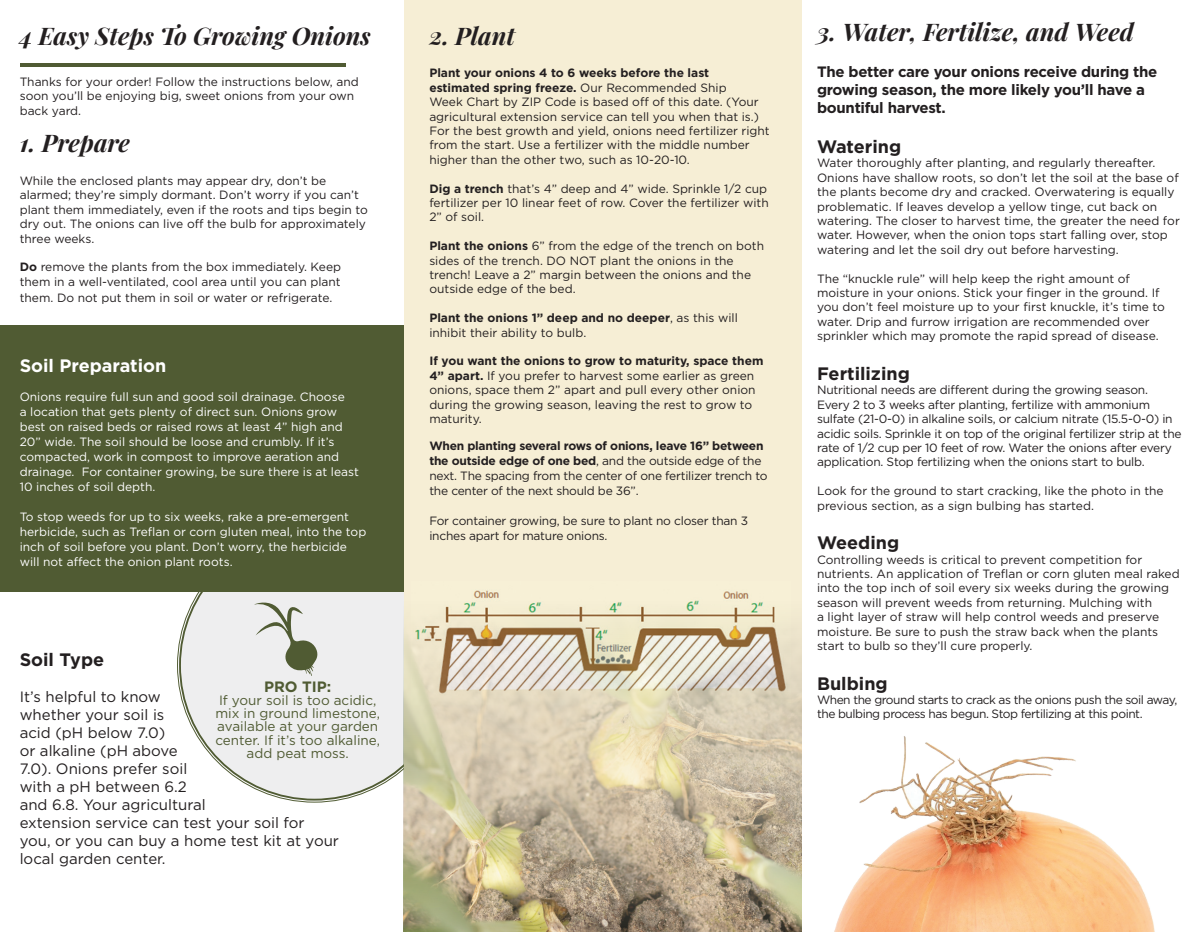
<style>
.page{position:relative;width:1202px;height:932px;background:#fff}
.page>*{position:absolute;margin:0;border:0;box-sizing:border-box;transform-origin:0 0}
.t1{font:italic 700 24.3px "Playfair Display";color:#231f20}
.t2{font:700 18px "Gotham";color:#231f20}
.t3{font:700 18px "Gotham";color:#fff}
.t4{font:15px/18px "Gotham";color:#231f20}
.t5{font:700 15px/18px "Gotham";letter-spacing:-.02em;color:#231f20}
.t6{font:700 15px "Gotham";color:#505b33}
.t7{font:13.5px/13.2px "Gotham";color:#505b33;text-align:center}
.t8{font:12px/14.4px "Gotham";color:#231f20}
.t9{font:12px/14.4px "Gotham";letter-spacing:-.02em;color:#231f20}
.t10{font:12px/15px "Gotham";color:#fff}
.t11{font:12px/14.4px "Gotham";letter-spacing:-.04em;color:#231f20}
.s1{font-weight:700}
</style>
<div class="page">
<div style="left:179px;top:530px;width:270px;height:270px;background:#eeeeef;border-radius:50%"></div>
<div style="left:0;top:325px;width:411px;height:267px;background:#505b33"></div>
<hr style="left:20px;top:63px;width:325px;height:4px;background:#505b33">
<div style="left:404px;top:0;width:397px;height:932px;background:#f6eed5"></div>
<svg style="left:254px;top:602px;width:64px;height:73px"></svg>
<img style="left:834px;top:736px;width:321px;height:196px">
<img style="left:403px;top:590px;width:398px;height:342px">
<p class="t1" style="left:20px;top:16px;width:352px">4 Easy Steps To Growing Onions</p>
<p class="t8" style="left:20px;top:74px;width:340px">Thanks for your order! Follow the instructions below, and soon you’ll be enjoying big, sweet onions from your own back yard.</p>
<p class="t1" style="left:20px;top:124px;width:112px">1. Prepare</p>
<p class="t8" style="left:20px;top:173px;width:350px">While the enclosed plants may appear dry, don’t be alarmed; they’re simply dormant. Don’t worry if you can’t plant them immediately, even if the roots and tips begin to dry out. The onions can live off the bulb for approximately three weeks.</p>
<p class="t8" style="left:20px;top:259px;width:323px"><span class="s1">Do</span> remove the plants from the box immediately. Keep them in a well-ventilated, cool area until you can plant</p>
<p class="t8" style="left:20px;top:290px;width:314px">them. Do not put them in soil or water or refrigerate.</p>
<p class="t3" style="left:20px;top:353px;width:148px">Soil Preparation</p>
<p class="t10" style="left:20px;top:389px;width:341px">Onions require full sun and good soil drainage. Choose<br>a location that gets plenty of direct sun. Onions grow best on raised beds or raised rows at least 4” high and 20” wide. The soil should be loose and crumbly. If it’s compacted, work in compost to improve aeration and drainage. For container growing, be sure there is at least 10 inches of soil depth.</p>
<p class="t10" style="left:20px;top:509px;width:348px">To stop weeds for up to six weeks, rake a pre-emergent herbicide, such as Treflan or corn gluten meal, into the top inch of soil before you plant. Don’t worry, the herbicide will not affect the onion plant roots.</p>
<p class="t2" style="left:20px;top:647px;width:86px">Soil Type</p>
<p class="t4" style="left:20px;top:687px;width:143px">It’s helpful to know</p>
<p class="t4" style="left:20px;top:705px;width:146px">whether your soil is</p>
<p class="t4" style="left:20px;top:723px;width:147px">acid (pH below 7.0)</p>
<p class="t4" style="left:20px;top:741px;width:159px">or alkaline (pH above</p>
<p class="t4" style="left:20px;top:759px;width:169px">7.0). Onions prefer soil</p>
<p class="t4" style="left:20px;top:777px;width:169px">with a pH between 6.2</p>
<p class="t4" style="left:20px;top:795px;width:188px">and 6.8. Your agricultural</p>
<p class="t4" style="left:20px;top:813px;width:286px">extension service can test your soil for</p>
<p class="t4" style="left:20px;top:831px;width:321px">you, or you can buy a home test kit at your local garden center.</p>
<p class="t6" style="left:264px;top:676px;width:69px">PRO TIP:</p>
<p class="t7" style="left:215px;top:693px;width:166px">If your soil is too acidic, mix in ground limestone, available at your garden center. If it’s too alkaline, add peat moss.</p>
<p class="t1" style="left:429px;top:16px;width:87px">2. Plant</p>
<p class="t8" style="left:429px;top:66px;width:342px"><span class="s1">Plant your onions 4 to 6 weeks before the last estimated spring freeze.</span> Our Recommended Ship<br>Week Chart by ZIP Code is based off of this date. (Your agricultural extension service can tell you when that is.)<br>For the best growth and yield, onions need fertilizer right from the start. Use a fertilizer with the middle number higher than the other two, such as 10-20-10.</p>
<p class="t8" style="left:429px;top:181px;width:341px"><span class="s1">Dig a trench</span> that’s 4” deep and 4” wide. Sprinkle 1/2 cup fertilizer per 10 linear feet of row. Cover the fertilizer with<br>2” of soil.</p>
<p class="t8" style="left:429px;top:238px;width:336px"><span class="s1">Plant the onions</span> 6” from the edge of the trench on both sides of the trench. DO NOT plant the onions in the trench! Leave a 2” margin between the onions and the outside edge of the bed.</p>
<p class="t8" style="left:429px;top:310px;width:310px"><span class="s1">Plant the onions 1” deep and no deeper</span>, as this will inhibit their ability to bulb.</p>
<p class="t8" style="left:429px;top:354px;width:335px"><span class="s1">If you want the onions to grow to maturity, space them 4” apart.</span> If you prefer to harvest some earlier as green onions, space them 2” apart and pull every other onion during the growing season, leaving the rest to grow to maturity.</p>
<p class="t9" style="left:429px;top:437px;width:340px;line-height:15px"><span class="s1">When planting several rows of onions, leave 16” between the outside edge of one bed</span>, and the outside edge of the next. The spacing from the center of one fertilizer trench to the center of the next should be 36”.</p>
<p class="t9" style="left:429px;top:512px;width:320px;line-height:15px">For container growing, be sure to plant no closer than 3 inches apart for mature onions.</p>
<p class="t1" style="left:817px;top:13px;width:318px">3. Water, Fertilize, and Weed</p>
<p class="t5" style="left:817px;top:63px;width:342px">The better care your onions receive during the growing season, the more likely you’ll have a bountiful harvest.</p>
<p class="t2" style="left:817px;top:135px;width:86px">Watering</p>
<p class="t8" style="left:817px;top:156px;width:364px">Water thoroughly after planting, and regularly thereafter.<br>Onions have shallow roots, so don’t let the soil at the base of the plants become dry and cracked. Overwatering is equally problematic. If leaves develop a yellow tinge, cut back on watering. The closer to harvest time, the greater the need for water. However, when the onion tops start falling over, stop watering and let the soil dry out before harvesting.</p>
<p class="t8" style="left:817px;top:271px;width:349px">The “knuckle rule” will help keep the right amount of moisture in your onions. Stick your finger in the ground. If you don’t feel moisture up to your first knuckle, it’s time to water. Drip and furrow irrigation are recommended over sprinkler which may promote the rapid spread of disease.</p>
<p class="t2" style="left:817px;top:361px;width:94px">Fertilizing</p>
<p class="t9" style="left:817px;top:382px;width:366px">Nutritional needs are different during the growing season.<br>Every 2 to 3 weeks after planting, fertilize with ammonium sulfate (21-0-0) in alkaline soils, or calcium nitrate (15.5-0-0) in acidic soils. Sprinkle it on top of the original fertilizer strip at the rate of 1/2 cup per 10 feet of row. Water the onions after every application. Stop fertilizing when the onions start to bulb.</p>
<p class="t8" style="left:817px;top:483px;width:348px">Look for the ground to start cracking, like the photo in the previous section, as a sign bulbing has started.</p>
<p class="t2" style="left:817px;top:531px;width:84px">Weeding</p>
<p class="t8" style="left:817px;top:552px;width:364px">Controlling weeds is critical to prevent competition for nutrients. An application of Treflan or corn gluten meal raked into the top inch of soil every six weeks during the growing season will prevent weeds from returning. Mulching with<br>a light layer of straw will help control weeds and preserve moisture. Be sure to push the straw back when the plants start to bulb so they’ll cure properly.</p>
<p class="t2" style="left:817px;top:671px;width:72px">Bulbing</p>
<p class="t11" style="left:817px;top:692px;width:362px">When the ground starts to crack as the onions push the soil away, the bulbing process has begun. Stop fertilizing at this point.</p>
</div>
